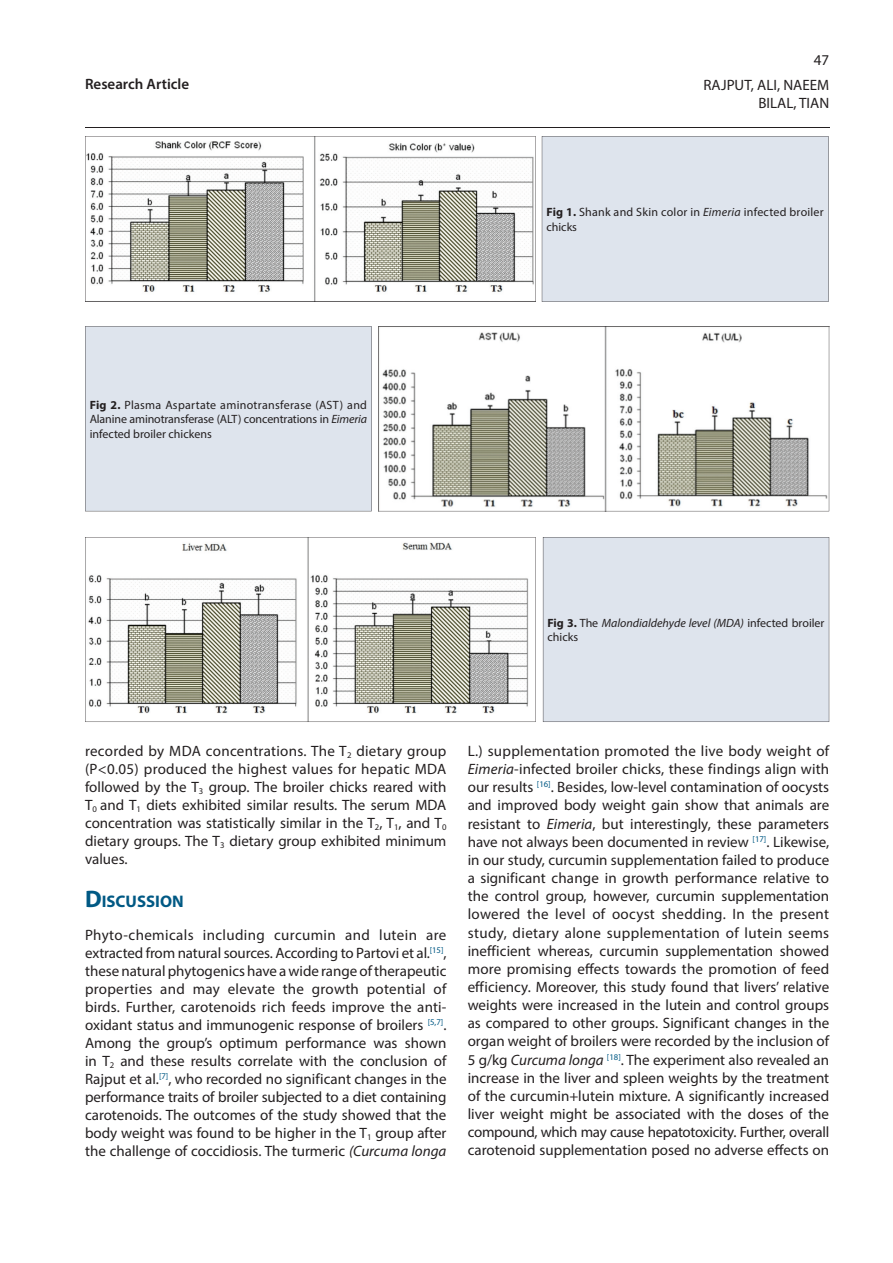
<style>
.page{position:relative;width:893px;height:1263px;background:#fff}
.page>*{position:absolute;margin:0;border:0;box-sizing:border-box;transform-origin:0 0}
.t1{font:700 16.8px "Myriad Pro";color:#005984}
.t2{font:15px/18.1px "Myriad Pro";color:#231f20;text-align:justify}
.t3{font:600 15px "Myriad Pro";color:#231f20}
.t4{font:12px/14.4px "Myriad Pro";color:#231f20;text-align:justify}
.t5{font:italic 12px/14.4px "Myriad Pro";color:#231f20}
.t6{font:12px/14.4px "Myriad Pro";letter-spacing:.02em;color:#231f20}
.s1{font-weight:700}
.s2{font-style:italic}
.s3{font-weight:700;font-style:normal}
.s4{font-style:normal}
.s5{font-size:24px}
</style>
<div class="page">
<hr style="left:85px;top:128px;width:744px;height:1px;background:#231f20">
<svg style="left:85px;top:136px;width:451px;height:166px"></svg>
<svg style="left:378px;top:326px;width:451px;height:185px"></svg>
<svg style="left:85px;top:537px;width:451px;height:185px"></svg>
<div style="left:542px;top:136px;width:286px;height:166px;background:#dee4ed"></div>
<div style="left:85px;top:326px;width:287px;height:185px;background:#dee4ed"></div>
<div style="left:543px;top:537px;width:286px;height:185px;background:#dee4ed"></div>
<p class="t3" style="left:85px;top:74px;width:106px">Research Article</p>
<p class="t4" style="left:90px;top:397px;width:279px"><span class="s1">Fig 2.</span> Plasma Aspartate aminotransferase (AST) and Alanine aminotransferase (ALT) concentrations in <span class="s2">Eimeria </span>infected broiler chickens</p>
<p class="t2" style="left:703px;top:47px;width:127px;line-height:25px;text-align:right">47<br>RAJPUT, ALI, NAEEM</p>
<p class="t2" style="left:758px;top:94px;width:72px">BILAL, TIAN</p>
<p class="t6" style="left:546px;top:205px;width:279px"><span class="s1">Fig 1.</span> Shank and Skin color in <span class="s2">Eimeria</span> infected broiler chicks</p>
<p class="t5" style="left:547px;top:615px;width:279px"><span class="s3">Fig 3.</span> <span class="s4">The</span> Malondialdehyde level (MDA) <span class="s4">infected broiler chicks</span></p>
<p class="t2" style="left:85px;top:742px;width:363px">recorded by MDA concentrations. The T<sub>2</sub> dietary group (P&lt;0.05) produced the highest values for hepatic MDA followed by the T<sub>3</sub> group. The broiler chicks reared with T<sub>0</sub> and T<sub>1</sub> diets exhibited similar results. The serum MDA concentration was statistically similar in the T<sub>2</sub>, T<sub>1</sub>, and T<sub>0 </sub>dietary groups. The T<sub>3</sub> dietary group exhibited minimum values.</p>
<p class="t1" style="left:85px;top:891px;width:100px"><span class="s5">D</span>ISCUSSION</p>
<p class="t2" style="left:85px;top:925px;width:363px">Phyto-chemicals including curcumin and lutein are extracted from natural sources. According to Partovi et al.<sup>[15]</sup>, these natural phytogenics have a wide range of therapeutic properties and may elevate the growth potential of birds. Further, carotenoids rich feeds improve the anti&shy;oxidant status and immunogenic response of broilers <sup>[5,7]</sup>.<br>Among the group’s optimum performance was shown in T<sub>2</sub> and these results correlate with the conclusion of Rajput et al.<sup>[7]</sup>, who recorded no significant changes in the performance traits of broiler subjected to a diet containing carotenoids. The outcomes of the study showed that the body weight was found to be higher in the T<sub>1</sub> group after the challenge of coccidiosis. The turmeric <span class="s2">(Curcuma longa</span></p>
<p class="t2" style="left:468px;top:742px;width:363px">L.) supplementation promoted the live body weight of <span class="s2">Eimeria</span>-infected broiler chicks, these findings align with our results <sup>[16]</sup>. Besides, low-level contamination of oocysts and improved body weight gain show that animals are resistant to <span class="s2">Eimeria</span>, but interestingly, these parameters have not always been documented in review <sup>[17]</sup>. Likewise, in our study, curcumin supplementation failed to produce a significant change in growth performance relative to the control group, however, curcumin supplementation lowered the level of oocyst shedding. In the present study, dietary alone supplementation of lutein seems inefficient whereas, curcumin supplementation showed more promising effects towards the promotion of feed efficiency. Moreover, this study found that livers’ relative weights were increased in the lutein and control groups as compared to other groups. Significant changes in the organ weight of broilers were recorded by the inclusion of 5 g/kg <span class="s2">Curcuma longa</span> <sup>[18]</sup>. The experiment also revealed an increase in the liver and spleen weights by the treatment of the curcumin+lutein mixture. A significantly increased liver weight might be associated with the doses of the compound, which may cause hepatotoxicity. Further, overall carotenoid supplementation posed no adverse effects on</p>
</div>
